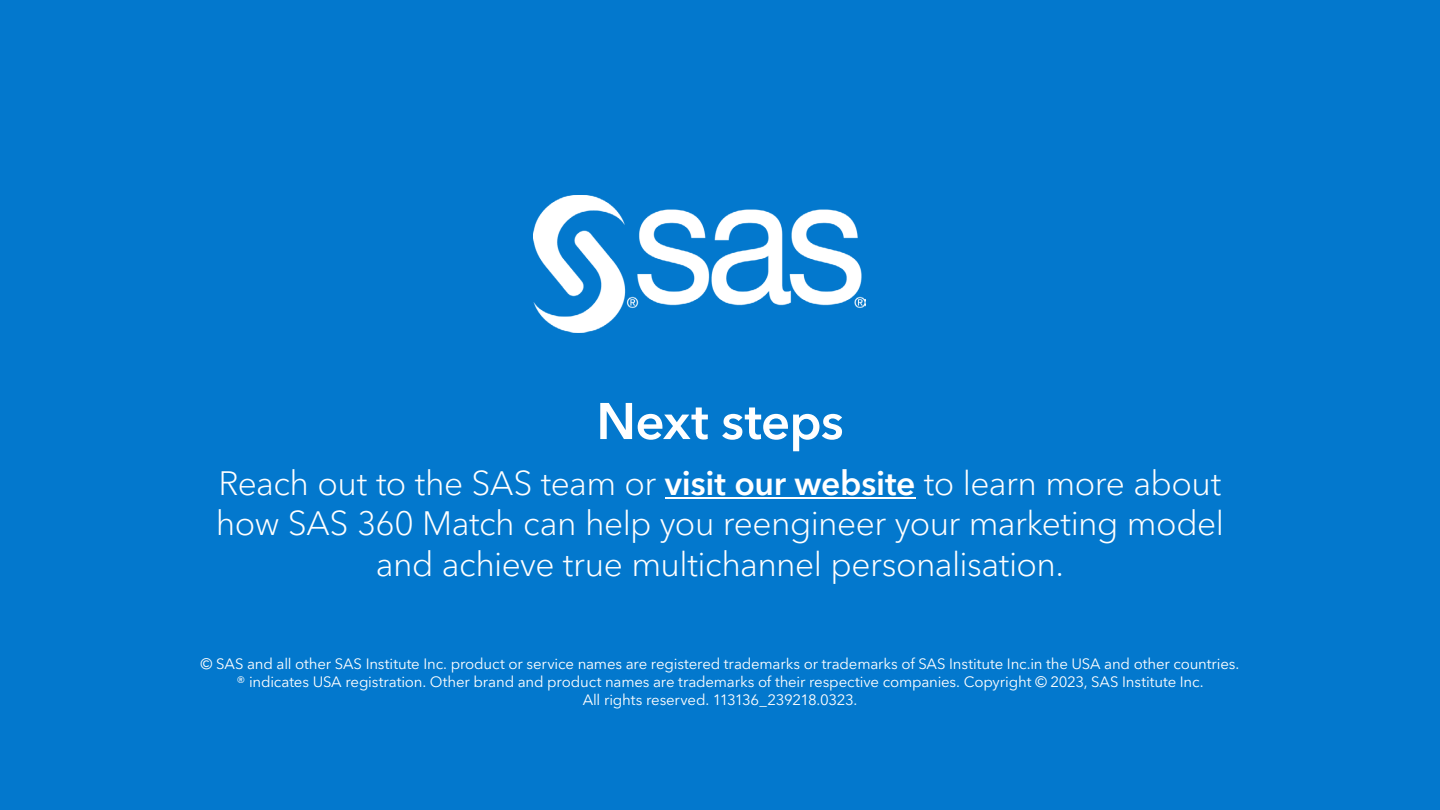
<style>
.page{position:relative;width:1440px;height:810px;background:#0378cd}
.page>*{position:absolute;margin:0;border:0;box-sizing:border-box;transform-origin:0 0}
.t1{font:600 51px "Avenir Next W1 G";letter-spacing:-.015em;color:#fff}
.t2{font:300 33.75px/40.5px "Avenir Next W1 G";letter-spacing:-.015em;color:#fff;text-align:center}
.t3{font:15px/18px "Avenir Next W1 G";letter-spacing:-.01em;color:#fff;text-align:center}
.s1{font-weight:600}
</style>
<div class="page">
<img style="left:533px;top:195px;width:332px;height:137px">
<hr style="left:665px;top:497px;width:251px;height:2px;background:#fff">
<h1 class="t1" style="left:596px;top:390px;width:249px">Next steps</h1>
<h2 class="t2" style="left:216px;top:463px;width:1010px">Reach out to the SAS team or <span class="s1">visit our website</span> to learn more about how SAS 360 Match can help you reengineer your marketing model and achieve true multichannel personalisation.</h2>
<p class="t3" style="left:201px;top:655px;width:1040px">© SAS and all other SAS Institute Inc. product or service names are registered trademarks or trademarks of SAS Institute Inc.in the USA and other countries. ® indicates USA registration. Other brand and product names are trademarks of their respective companies. Copyright © 2023, SAS Institute Inc.<br>All rights reserved. 113136_239218.0323.</p>
</div>
